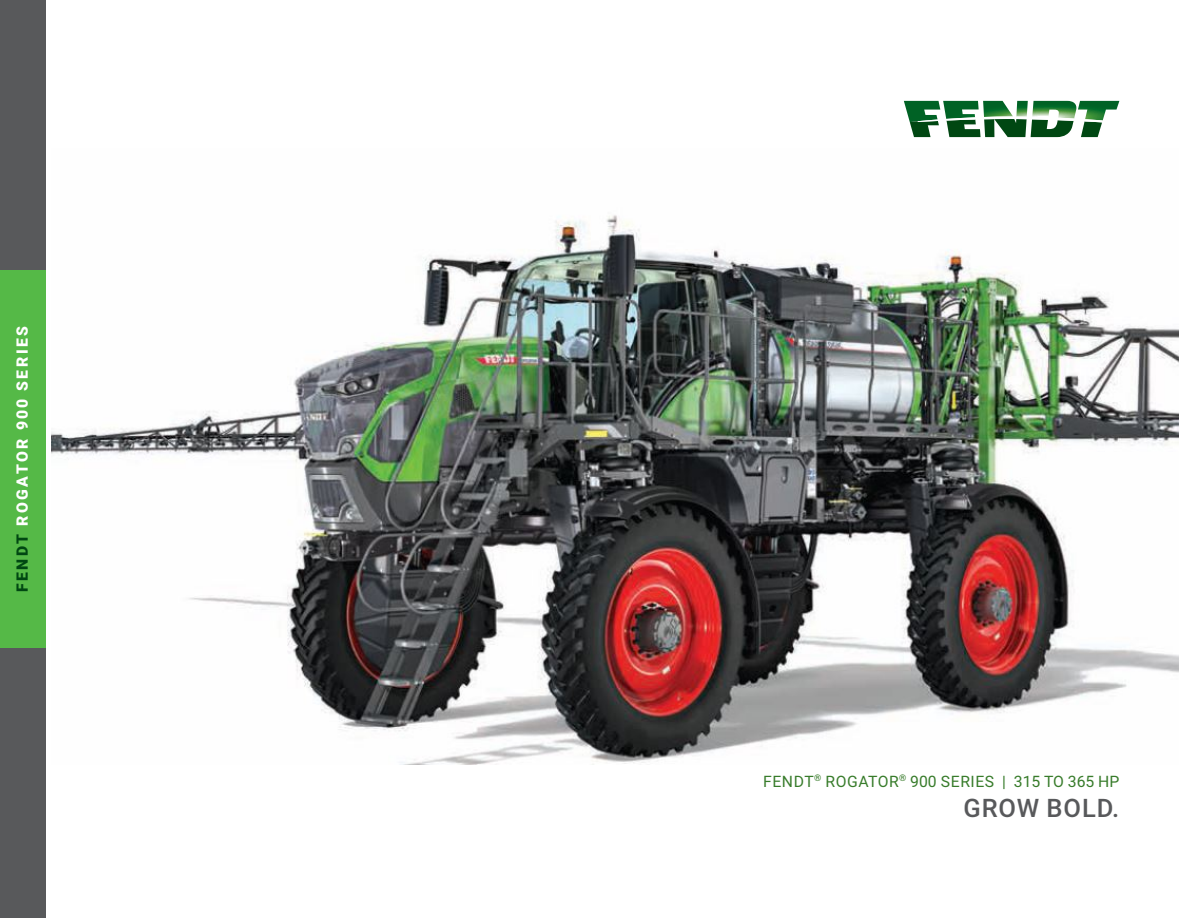
<style>
.page{position:relative;width:1188px;height:918px;background:#fff}
.page>*{position:absolute;margin:0;border:0;box-sizing:border-box;transform-origin:0 0}
.t1{font:500 25.5px "Roboto";letter-spacing:.035em;color:#58595b}
.t2{font:15.75px "Roboto";letter-spacing:.035em;color:#387c2b}
.t3{font:900 15.75px "Roboto";letter-spacing:.16em;color:#fff}
.s1{color:#004712}
</style>
<div class="page">
<div style="left:0;top:0;width:45px;height:918px;background:#58595b"></div>
<svg style="left:904px;top:101px;width:215px;height:36px"></svg>
<hr style="left:1058px;top:118px;width:16px;height:3px;background:#fff">
<div style="left:0;top:270px;width:45px;height:378px;background:#55b947"></div>
<img style="left:52px;top:215px;width:1127px;height:550px">
<p class="t3" style="left:11px;top:592px;width:268px;rotate:-90deg"><span class="s1">FENDT</span> ROGATOR 900 SERIES</p>
<p class="t2" style="left:763px;top:770px;width:358px">FENDT<sup>®</sup> ROGATOR<sup>®</sup> 900 SERIES | 315 TO 365 HP</p>
<h1 class="t1" style="left:963px;top:790px;width:157px">GROW BOLD.</h1>
</div>
